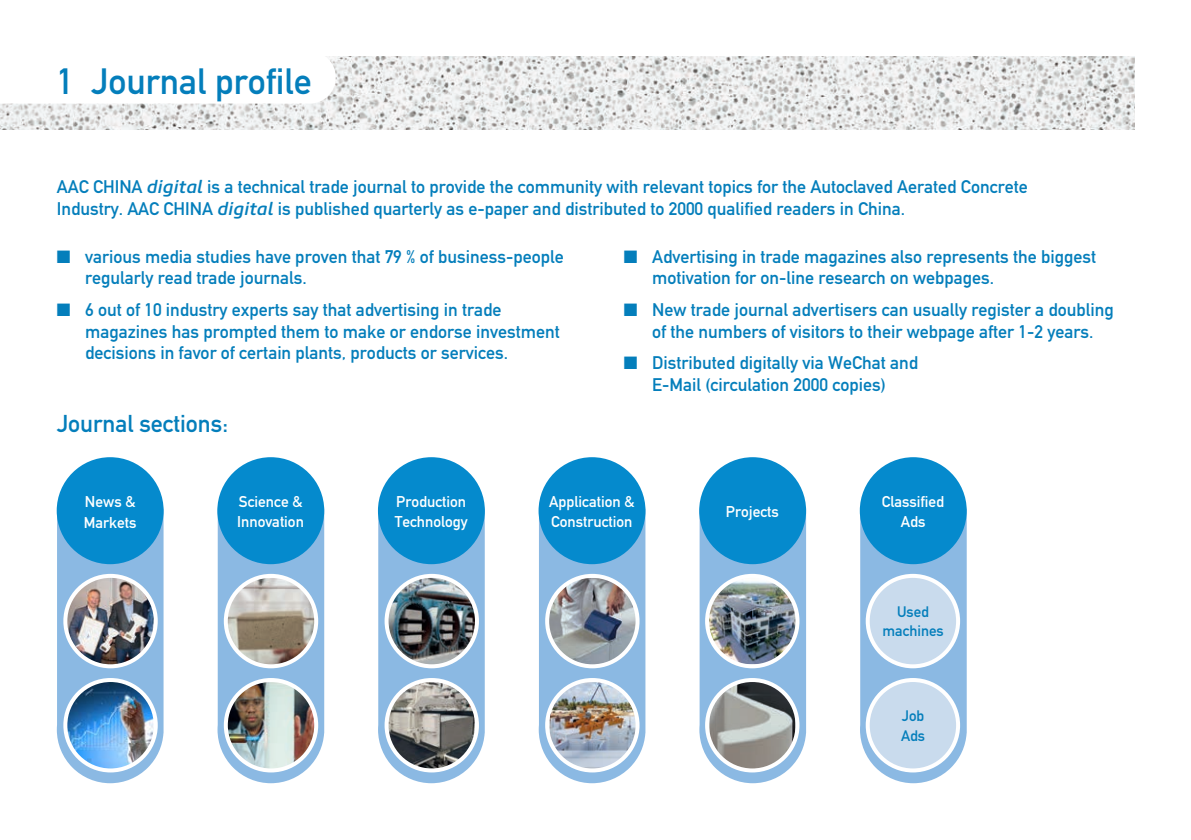
<style>
.page{position:relative;width:1191px;height:840px;background:#fff}
.page>*{position:absolute;margin:0;border:0;box-sizing:border-box;transform-origin:0 0}
.t1{font:36px "DIN1451 neu";color:#047ebb}
.t2{font:24px "DIN1451 neu";color:#047ebb}
.t3{font:18px/21.6px "DIN1451 neu";color:#047ebb}
.t4{font:15.4px/20.6px "DIN1451 neu";color:#fff}
.t5{font:15px/19px "DIN1451 neu";color:#047ebb;text-align:center}
.s1{font-family:"Core Sans M55";font-weight:500;font-style:italic}
</style>
<div class="page">
<img style="left:0;top:57px;width:1134px;height:73px">
<svg style="left:0;top:56px;width:336px;height:48px"></svg>
<svg style="left:57px;top:518px;width:106px;height:264px;background:#9ac2e6"></svg>
<img style="left:65px;top:681px;width:91px;height:89px">
<div style="left:63px;top:677px;width:95px;height:95px;border:4px solid #fff;border-radius:50%"></div>
<img style="left:65px;top:575px;width:91px;height:91px;border-radius:45px">
<div style="left:63px;top:573px;width:95px;height:95px;border:4px solid #fff;border-radius:50%"></div>
<svg style="left:217px;top:518px;width:107px;height:264px;background:#9cc3e7"></svg>
<img style="left:226px;top:680px;width:90px;height:89px">
<div style="left:224px;top:677px;width:94px;height:95px;border:4px solid #fff;border-radius:50%"></div>
<img style="left:226px;top:577px;width:90px;height:87px">
<div style="left:224px;top:573px;width:94px;height:95px;border:4px solid #fff;border-radius:50%"></div>
<svg style="left:378px;top:518px;width:107px;height:264px;background:#9bc3e7"></svg>
<img style="left:386px;top:680px;width:90px;height:88px">
<div style="left:384px;top:677px;width:95px;height:95px;border:4px solid #fff;border-radius:50%"></div>
<img style="left:387px;top:576px;width:90px;height:89px">
<div style="left:384px;top:573px;width:95px;height:95px;border:4px solid #fff;border-radius:50%"></div>
<svg style="left:539px;top:518px;width:106px;height:264px;background:#99c2e6"></svg>
<img style="left:549px;top:681px;width:88px;height:88px">
<div style="left:545px;top:677px;width:94px;height:95px;border:4px solid #fff;border-radius:50%"></div>
<img style="left:547px;top:577px;width:90px;height:88px">
<div style="left:545px;top:573px;width:94px;height:95px;border:4px solid #fff;border-radius:50%"></div>
<svg style="left:699px;top:518px;width:107px;height:264px;background:#9cc3e7"></svg>
<img style="left:709px;top:679px;width:86px;height:91px">
<div style="left:705px;top:677px;width:94px;height:95px;border:4px solid #fff;border-radius:50%"></div>
<img style="left:707px;top:577px;width:90px;height:87px">
<div style="left:705px;top:573px;width:94px;height:95px;border:4px solid #fff;border-radius:50%"></div>
<svg style="left:860px;top:518px;width:106px;height:264px;background:#9cc3e7"></svg>
<div style="left:859px;top:457px;width:107px;height:107px;background:#058acd;border-radius:50%"></div>
<div style="left:867px;top:679px;width:91px;height:91px;background:#c9dbed;border-radius:50%"></div>
<div style="left:865px;top:677px;width:95px;height:95px;border:4px solid #fff;border-radius:50%"></div>
<div style="left:867px;top:575px;width:91px;height:91px;background:#c9dbed;border-radius:50%"></div>
<div style="left:865px;top:573px;width:95px;height:95px;border:4px solid #fff;border-radius:50%"></div>
<div style="left:57px;top:457px;width:107px;height:107px;background:#058acd;border-radius:50%"></div>
<div style="left:217px;top:457px;width:107px;height:107px;background:#058acd;border-radius:50%"></div>
<div style="left:378px;top:457px;width:107px;height:107px;background:#058acd;border-radius:50%"></div>
<div style="left:538px;top:457px;width:107px;height:107px;background:#058acd;border-radius:50%"></div>
<div style="left:699px;top:457px;width:107px;height:107px;background:#058acd;border-radius:50%"></div>
<h1 class="t1" style="left:57px;top:60px;width:257px">1 Journal profile</h1>
<p class="t3" style="left:57px;top:176px;width:972px">AAC CHINA <span class="s1">digital</span> is a technical trade journal to provide the community with relevant topics for the Autoclaved Aerated Concrete<br>Industry. AAC CHINA <span class="s1">digital</span> is published quarterly as e-paper and distributed to 2000 qualified readers in China.</p>
<p class="t3" style="left:85px;top:245px;width:480px;text-indent:-28px">■ various media studies have proven that 79 % of business-people regularly read trade journals.</p>
<p class="t3" style="left:85px;top:299px;width:476px;text-indent:-28px">■ 6 out of 10 industry experts say that advertising in trade magazines has prompted them to make or endorse investment decisions in favor of certain plants, products or services.</p>
<h2 class="t2" style="left:57px;top:409px;width:173px">Journal sections:</h2>
<p class="t3" style="left:652px;top:245px;width:445px;text-indent:-28px">■ Advertising in trade magazines also represents the biggest motivation for on-line research on webpages.</p>
<p class="t3" style="left:624px;top:299px;width:491px;text-align:center">■ New trade journal advertisers can usually register a doubling of the numbers of visitors to their webpage after 1-2 years.</p>
<p class="t3" style="left:624px;top:352px;width:296px;text-align:center">■ Distributed digitally via WeChat and<br>E-Mail (circulation 2000 copies)</p>
<p class="t4" style="left:84px;top:491px;width:54px">News &amp;<br>Markets</p>
<p class="t4" style="left:237px;top:490px;width:68px">Science &amp;<br>Innovation</p>
<p class="t4" style="left:395px;top:490px;width:74px">Production<br>Technology</p>
<p class="t4" style="left:549px;top:490px;width:87px">Application &amp;<br>Construction</p>
<p class="t4" style="left:726px;top:501px;width:54px">Projects</p>
<p class="t4" style="left:882px;top:490px;width:64px;text-align:center">Classified<br>Ads</p>
<p class="t5" style="left:882px;top:602px;width:63px">Used machines</p>
<p class="t5" style="left:901px;top:706px;width:26px;text-align:left">Job<br>Ads</p>
</div>
